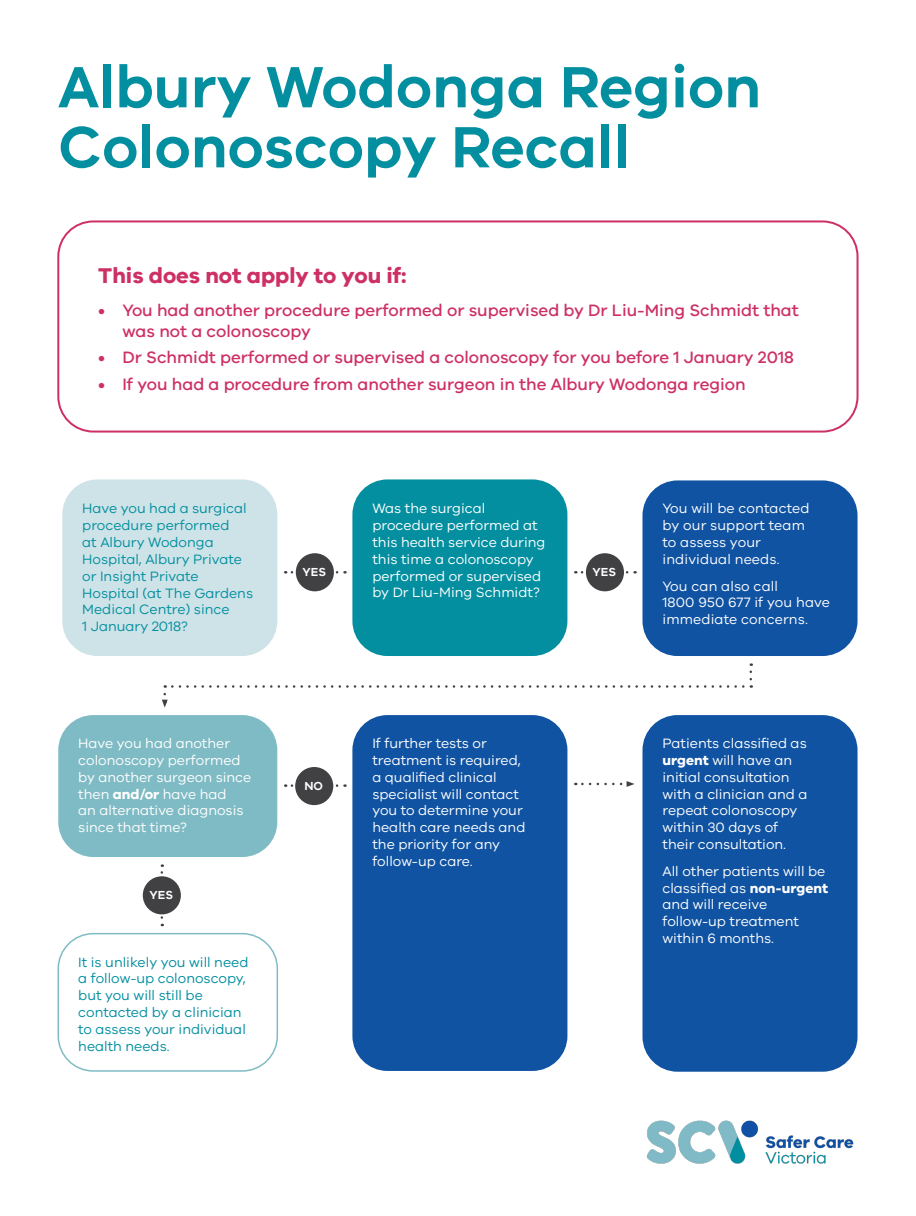
<style>
.page{position:relative;width:916px;height:1216px;background:#fff}
.page>*{position:absolute;margin:0;border:0;box-sizing:border-box;transform-origin:0 0}
.t1{font:600 60px/60px "VIC";color:#038fa0}
.t2{font:700 22px "VIC";color:#cd3064}
.t3{font:500 17px/20.4px "VIC";color:#cd3064}
.t4{font:14px/16.8px "VIC";color:#fff}
.t5{font:14px/16.8px "VIC";color:#038fa0}
.t6{font:600 12px "VIC";color:#fff}
.s1{font-weight:700}
</style>
<div class="page">
<div style="left:58px;top:715px;width:219px;height:142px;background:#7fbbc5;border-radius:35px"></div>
<div style="left:58px;top:933px;width:220px;height:138px;border:2px solid #7fbbc5;border-radius:35px"></div>
<div style="left:642px;top:480px;width:215px;height:176px;background:#1053a2;border-radius:35px"></div>
<svg style="left:575px;top:571px;width:52px;height:2px"></svg>
<svg style="left:285px;top:571px;width:52px;height:2px"></svg>
<svg style="left:161px;top:864px;width:2px;height:53px"></svg>
<svg style="left:285px;top:784px;width:52px;height:3px"></svg>
<svg style="left:575px;top:782px;width:46px;height:3px"></svg>
<svg style="left:627px;top:781px;width:8px;height:6px"></svg>
<svg style="left:749px;top:663px;width:3px;height:16px"></svg>
<svg style="left:162px;top:685px;width:590px;height:22px"></svg>
<div style="left:352px;top:715px;width:215px;height:356px;background:#1053a2;border-radius:35px"></div>
<div style="left:642px;top:715px;width:215px;height:356px;background:#1053a2;border-radius:35px"></div>
<div style="left:57px;top:220px;width:801px;height:212px;border:2px solid #cd3064;border-radius:35px"></div>
<div style="left:62px;top:479px;width:215px;height:177px;background:#cee3e7;border-radius:35px"></div>
<div style="left:352px;top:479px;width:215px;height:177px;background:#038fa0;border-radius:35px"></div>
<div style="left:586px;top:553px;width:38px;height:38px;background:#414042;border-radius:50%"></div>
<div style="left:296px;top:553px;width:38px;height:38px;background:#414042;border-radius:50%"></div>
<div style="left:143px;top:876px;width:38px;height:38px;background:#414042;border-radius:50%"></div>
<div style="left:295px;top:767px;width:38px;height:38px;background:#414042;border-radius:50%"></div>
<img style="left:646px;top:1120px;width:208px;height:44px">
<h1 class="t1" style="left:58px;top:55px;width:704px">Albury Wodonga Region<br>Colonoscopy Recall</h1>
<h2 class="t2" style="left:98px;top:262px;width:310px">This does not apply to you if:</h2>
<p class="t3" style="left:122px;top:300px;width:678px;text-indent:-24px">• You had another procedure performed or supervised by Dr Liu-Ming Schmidt that was not a colonoscopy</p>
<p class="t3" style="left:98px;top:347px;width:697px">• Dr Schmidt performed or supervised a colonoscopy for you before 1 January 2018</p>
<p class="t3" style="left:98px;top:374px;width:649px">• If you had a procedure from another surgeon in the Albury Wodonga region</p>
<p class="t5" style="left:82px;top:500px;width:172px">Have you had a surgical procedure performed<br>at Albury Wodonga<br>Hospital, Albury Private or Insight Private<br>Hospital (at The Gardens<br>Medical Centre) since<br>1 January 2018?</p>
<p class="t4" style="left:78px;top:734px;width:175px">Have you had another colonoscopy performed by another surgeon since then <span class="s1">and/or</span> have had<br>an alternative diagnosis since that time?</p>
<p class="t6" style="left:149px;top:888px;width:25px">YES</p>
<p class="t5" style="left:78px;top:953px;width:172px">It is unlikely you will need a follow-up colonoscopy, but you will still be contacted by a clinician to assess your individual health needs.</p>
<p class="t4" style="left:372px;top:500px;width:174px">Was the surgical procedure performed at this health service during this time a colonoscopy performed or supervised by Dr Liu-Ming Schmidt?</p>
<p class="t6" style="left:302px;top:565px;width:25px">YES</p>
<p class="t6" style="left:593px;top:565px;width:25px">YES</p>
<p class="t4" style="left:662px;top:500px;width:149px">You will be contacted by our support team to assess your individual needs.</p>
<p class="t4" style="left:662px;top:577px;width:169px">You can also call<br>1800 950 677 if you have immediate concerns.</p>
<p class="t6" style="left:304px;top:778px;width:20px">NO</p>
<p class="t4" style="left:372px;top:734px;width:155px">If further tests or treatment is required, a qualified clinical specialist will contact you to determine your health care needs and the priority for any follow-up care.</p>
<p class="t4" style="left:662px;top:734px;width:146px">Patients classified as <span class="s1">urgent</span> will have an initial consultation with a clinician and a repeat colonoscopy within 30 days of their consultation.</p>
<p class="t4" style="left:662px;top:862px;width:167px">All other patients will be classified as <span class="s1">non-urgent </span>and will receive follow-up treatment within 6 months.</p>
</div>
